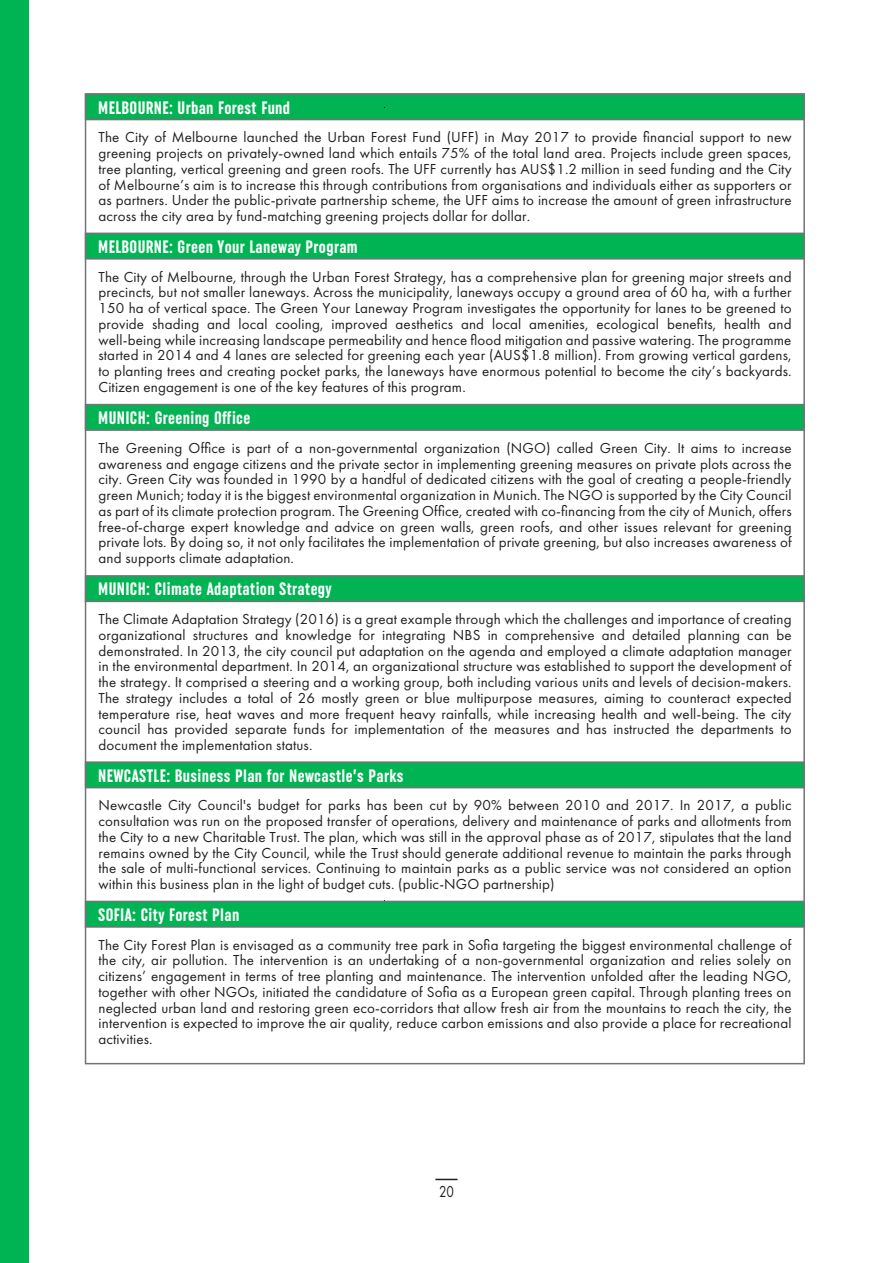
<style>
.page{position:relative;width:893px;height:1263px;background:#fff}
.page>*{position:absolute;margin:0;border:0;box-sizing:border-box;transform-origin:0 0}
.t1{font:700 extra-condensed 18px "Uniform";letter-spacing:.02em;color:#fff}
.t2{font:16.5px "Futura PT";color:#231f20;scale:.8 1}
.t3{font:15px/15.8px "Futura PT";letter-spacing:.01em;color:#231f20;text-align:justify}
</style>
<div class="page">
<div style="left:0;top:0;width:28px;height:1263px;background:#00b353"></div>
<svg style="left:435px;top:1179px;width:23px;height:1px"></svg>
<div style="left:86px;top:94px;width:718px;height:26px;background:#00b353"></div>
<div style="left:86px;top:405px;width:718px;height:25px;background:#00b353"></div>
<div style="left:86px;top:576px;width:718px;height:25px;background:#00b353"></div>
<div style="left:86px;top:762px;width:718px;height:26px;background:#00b353"></div>
<div style="left:86px;top:901px;width:718px;height:26px;background:#00b353"></div>
<div style="left:86px;top:233px;width:718px;height:26px;background:#00b353"></div>
<div style="left:85px;top:93px;width:720px;height:27px;border:2px solid #727477"></div>
<div style="left:85px;top:404px;width:720px;height:27px;border:2px solid #727477"></div>
<div style="left:85px;top:575px;width:720px;height:27px;border:2px solid #727477"></div>
<div style="left:85px;top:761px;width:720px;height:27px;border:2px solid #727477"></div>
<div style="left:85px;top:901px;width:720px;height:27px;border:2px solid #727477"></div>
<div style="left:85px;top:233px;width:720px;height:27px;border:2px solid #727477"></div>
<p class="t1" style="left:98px;top:97px;width:193px">MELBOURNE: Urban Forest Fund</p>
<p class="t3" style="left:99px;top:129px;width:695px">The City of Melbourne launched the Urban Forest Fund (UFF) in May 2017 to provide financial support to new greening projects on privately-owned land which entails 75% of the total land area. Projects include green spaces, tree planting, vertical greening and green roofs. The UFF currently has AUS$1.2 million in seed funding and the City of Melbourne’s aim is to increase this through contributions from organisations and individuals either as supporters or as partners. Under the public-private partnership scheme, the UFF aims to increase the amount of green infrastructure across the city area by fund-matching greening projects dollar for dollar.</p>
<p class="t1" style="left:98px;top:236px;width:261px">MELBOURNE: Green Your Laneway Program</p>
<p class="t3" style="left:99px;top:269px;width:695px">The City of Melbourne, through the Urban Forest Strategy, has a comprehensive plan for greening major streets and precincts, but not smaller laneways. Across the municipality, laneways occupy a ground area of 60 ha, with a further 150 ha of vertical space. The Green Your Laneway Program investigates the opportunity for lanes to be greened to provide shading and local cooling, improved aesthetics and local amenities, ecological benefits, health and well-being while increasing landscape permeability and hence flood mitigation and passive watering. The programme started in 2014 and 4 lanes are selected for greening each year (AUS$1.8 million). From growing vertical gardens, to planting trees and creating pocket parks, the laneways have enormous potential to become the city’s backyards.<br>Citizen engagement is one of the key features of this program.</p>
<p class="t1" style="left:98px;top:407px;width:154px">MUNICH: Greening Office</p>
<p class="t3" style="left:99px;top:440px;width:695px">The Greening Office is part of a non-governmental organization (NGO) called Green City. It aims to increase awareness and engage citizens and the private sector in implementing greening measures on private plots across the city. Green City was founded in 1990 by a handful of dedicated citizens with the goal of creating a people-friendly green Munich; today it is the biggest environmental organization in Munich. The NGO is supported by the City Council as part of its climate protection program. The Greening Office, created with co-financing from the city of Munich, offers free-of-charge expert knowledge and advice on green walls, green roofs, and other issues relevant for greening private lots. By doing so, it not only facilitates the implementation of private greening, but also increases awareness of and supports climate adaptation.</p>
<p class="t1" style="left:98px;top:579px;width:235px">MUNICH: Climate Adaptation Strategy</p>
<p class="t3" style="left:99px;top:611px;width:695px">The Climate Adaptation Strategy (2016) is a great example through which the challenges and importance of creating organizational structures and knowledge for integrating NBS in comprehensive and detailed planning can be demonstrated. In 2013, the city council put adaptation on the agenda and employed a climate adaptation manager in the environmental department. In 2014, an organizational structure was established to support the development of the strategy. It comprised a steering and a working group, both including various units and levels of decision-makers.<br>The strategy includes a total of 26 mostly green or blue multipurpose measures, aiming to counteract expected temperature rise, heat waves and more frequent heavy rainfalls, while increasing health and well-being. The city council has provided separate funds for implementation of the measures and has instructed the departments to document the implementation status.</p>
<p class="t1" style="left:98px;top:765px;width:307px">NEWCASTLE: Business Plan for Newcastle’s Parks</p>
<p class="t3" style="left:99px;top:797px;width:695px">Newcastle City Council's budget for parks has been cut by 90% between 2010 and 2017. In 2017, a public consultation was run on the proposed transfer of operations, delivery and maintenance of parks and allotments from the City to a new Charitable Trust. The plan, which was still in the approval phase as of 2017, stipulates that the land remains owned by the City Council, while the Trust should generate additional revenue to maintain the parks through the sale of multi-functional services. Continuing to maintain parks as a public service was not considered an option within this business plan in the light of budget cuts. (public-NGO partnership)</p>
<p class="t1" style="left:98px;top:904px;width:143px">SOFIA: City Forest Plan</p>
<p class="t3" style="left:99px;top:937px;width:695px">The City Forest Plan is envisaged as a community tree park in Sofia targeting the biggest environmental challenge of the city, air pollution. The intervention is an undertaking of a non-governmental organization and relies solely on citizens’ engagement in terms of tree planting and maintenance. The intervention unfolded after the leading NGO, together with other NGOs, initiated the candidature of Sofia as a European green capital. Through planting trees on neglected urban land and restoring green eco-corridors that allow fresh air from the mountains to reach the city, the intervention is expected to improve the air quality, reduce carbon emissions and also provide a place for recreational activities.</p>
<p class="t2" style="left:439px;top:1182px;width:20px">20</p>
</div>
